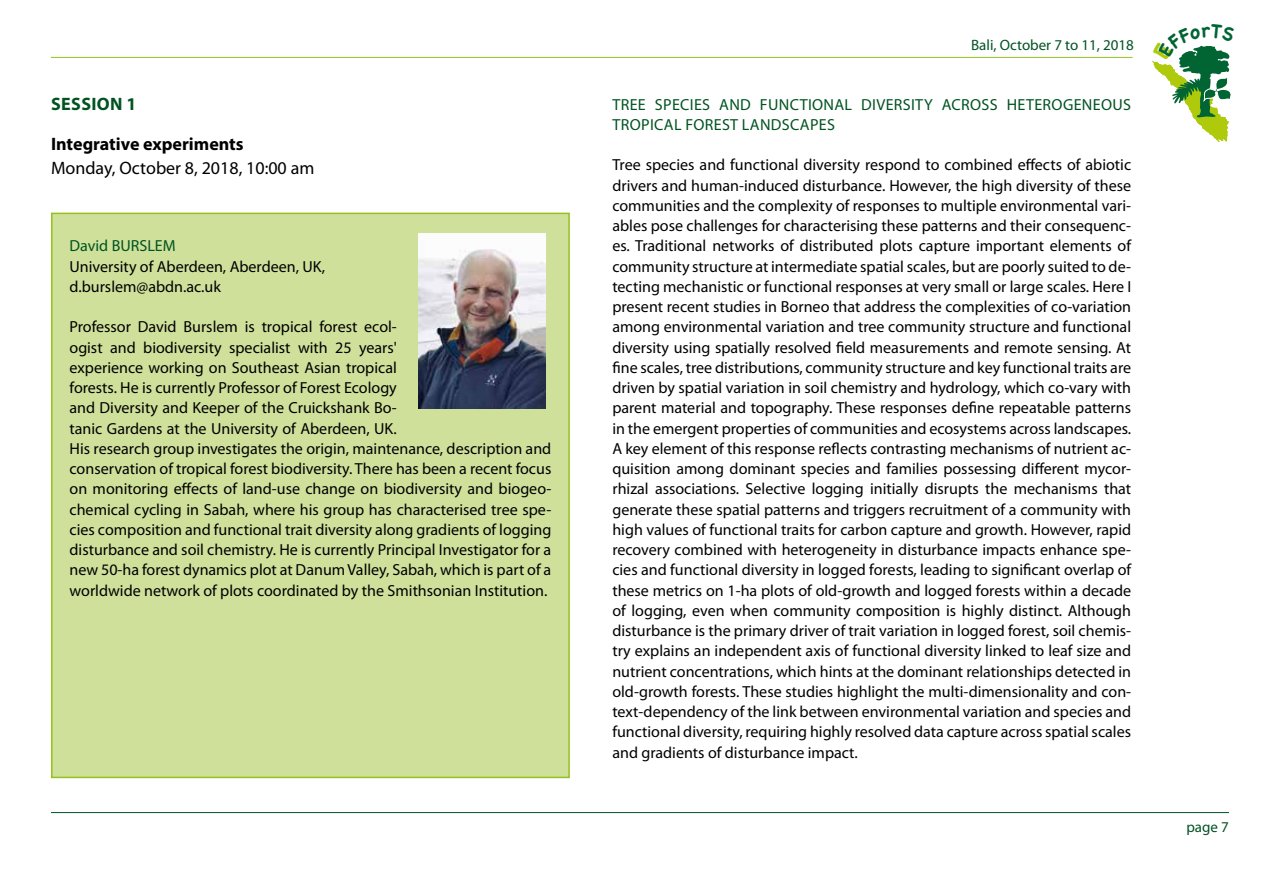
<style>
.page{position:relative;width:1263px;height:893px;background:#fff}
.page>*{position:absolute;margin:0;border:0;box-sizing:border-box;transform-origin:0 0}
.t1{font:18px "Myriad Pro";color:#000}
.t2{font:700 18px "Myriad Pro";color:#000}
.t3{font:700 18px "Myriad Pro";letter-spacing:.02em;color:#005321}
.t4{font:16.05px/20.2px "Myriad Pro";color:#000}
.t5{font:16.05px/20.2px "Myriad Pro";letter-spacing:.02em;color:#005321}
.t6{font:16.05px "Myriad Pro";color:#005321}
.t7{font:15px "Myriad Pro";color:#005321}
</style>
<div class="page">
<hr style="left:51px;top:57px;width:1081px;height:1px;background:#95c11f">
<hr style="left:51px;top:812px;width:1178px;height:1px;background:#005321">
<div style="left:52px;top:213px;width:517px;height:564px;background:#cfe09b"></div>
<div style="left:51px;top:213px;width:519px;height:565px;border:2px solid #95c11f"></div>
<img style="left:418px;top:234px;width:128px;height:174px">
<svg style="left:1152px;top:45px;width:79px;height:97px"></svg>
<p class="t3" style="left:51px;top:92px;width:87px">SESSION 1</p>
<p class="t2" style="left:51px;top:132px;width:194px">Integrative experiments</p>
<p class="t1" style="left:51px;top:157px;width:265px">Monday, October 8, 2018, 10:00 am</p>
<p class="t6" style="left:70px;top:236px;width:108px">David BURSLEM</p>
<p class="t4" style="left:70px;top:256px;width:257px">University of Aberdeen, Aberdeen, UK, d.burslem@abdn.ac.uk</p>
<p class="t4" style="left:70px;top:317px;width:483px">Professor David Burslem is tropical forest ecol-<br>ogist and biodiversity specialist with 25 years'<br>experience working on Southeast Asian tropical<br>forests. He is currently Professor of Forest Ecology<br>and Diversity and Keeper of the Cruickshank Bo-<br>tanic Gardens at the University of Aberdeen, UK.<br>His research group investigates the origin, maintenance, description and conservation of tropical forest biodiversity. There has been a recent focus on monitoring effects of land-use change on biodiversity and biogeo&shy;chemical cycling in Sabah, where his group has characterised tree spe&shy;cies composition and functional trait diversity along gradients of logging disturbance and soil chemistry. He is currently Principal Investigator for a new 50-ha forest dynamics plot at Danum Valley, Sabah, which is part of a worldwide network of plots coordinated by the Smithsonian Institution.</p>
<p class="t7" style="left:971px;top:35px;width:164px">Bali, October 7 to 11, 2018</p>
<p class="t5" style="left:612px;top:94px;width:520px">TREE SPECIES AND FUNCTIONAL DIVERSITY ACROSS HETEROGENEOUS<br>TROPICAL FOREST LANDSCAPES</p>
<p class="t4" style="left:612px;top:155px;width:520px;text-align:justify">Tree species and functional diversity respond to combined effects of abiotic drivers and human-induced disturbance. However, the high diversity of these communities and the complexity of responses to multiple environmental vari&shy;ables pose challenges for characterising these patterns and their consequenc&shy;es. Traditional networks of distributed plots capture important elements of community structure at intermediate spatial scales, but are poorly suited to de&shy;tecting mechanistic or functional responses at very small or large scales. Here I present recent studies in Borneo that address the complexities of co-variation among environmental variation and tree community structure and functional diversity using spatially resolved field measurements and remote sensing. At fine scales, tree distributions, community structure and key functional traits are driven by spatial variation in soil chemistry and hydrology, which co-vary with parent material and topography. These responses define repeatable patterns in the emergent properties of communities and ecosystems across landscapes.<br>A key element of this response reflects contrasting mechanisms of nutrient ac&shy;quisition among dominant species and families possessing different mycor&shy;rhizal associations. Selective logging initially disrupts the mechanisms that generate these spatial patterns and triggers recruitment of a community with high values of functional traits for carbon capture and growth. However, rapid recovery combined with heterogeneity in disturbance impacts enhance spe&shy;cies and functional diversity in logged forests, leading to significant overlap of these metrics on 1-ha plots of old-growth and logged forests within a decade of logging, even when community composition is highly distinct. Although disturbance is the primary driver of trait variation in logged forest, soil chemis&shy;try explains an independent axis of functional diversity linked to leaf size and nutrient concentrations, which hints at the dominant relationships detected in old-growth forests. These studies highlight the multi-dimensionality and con&shy;text-dependency of the link between environmental variation and species and functional diversity, requiring highly resolved data capture across spatial scales and gradients of disturbance impact.</p>
<p class="t7" style="left:1186px;top:818px;width:44px">page 7</p>
</div>
